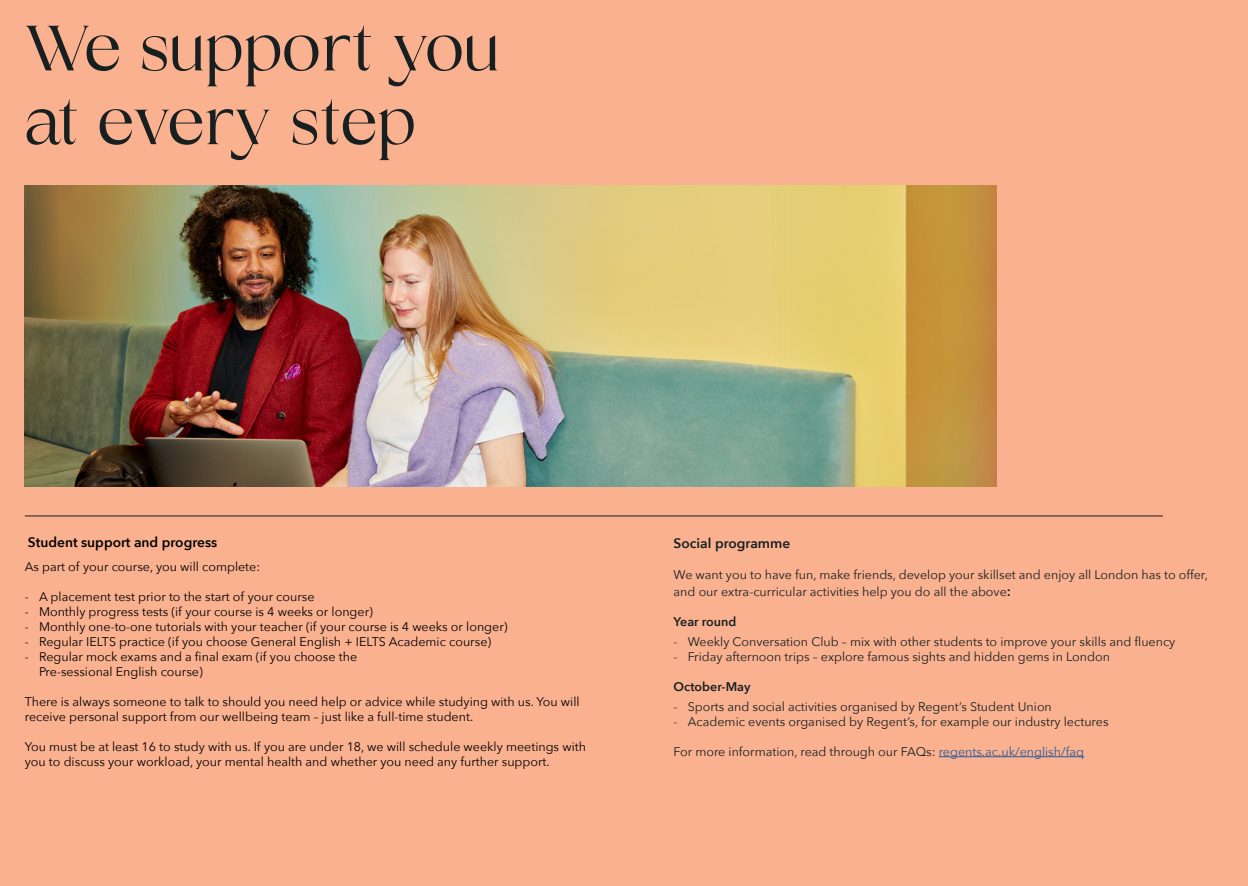
<style>
.page{position:relative;width:1248px;height:886px;background:#fff}
.page>*{position:absolute;margin:0;border:0;box-sizing:border-box;transform-origin:0 0}
.t1{font:63.75px/73.8px "Magnole";color:#171f20}
.t2{font:600 13.75px "Avenir Next";color:#000}
.t3{font:600 13.75px "Avenir Next";color:#171f20}
.t4{font:12.5px/15px "Avenir Next";color:#000}
.t5{font:12.5px/16.5px "Avenir Next";color:#171f20}
.t6{font:600 12.5px "Avenir Next";color:#171f20}
.s1{font-weight:600;font-size:13.75px}
.s2{color:#275b9b}
</style>
<div class="page">
<div style="left:0;top:0;width:1247px;height:886px;background:#fab190"></div>
<hr style="left:25px;top:515px;width:1137px;height:1px;background:#171f20">
<img style="left:25px;top:185px;width:971px;height:301px">
<hr style="left:938px;top:756px;width:145px;height:1px;background:#275b9b">
<h1 class="t1" style="left:25px;top:14px;width:475px">We support you at every step</h1>
<p class="t2" style="left:28px;top:531px;width:191px">Student support and progress</p>
<p class="t4" style="left:25px;top:559px;width:237px">As part of your course, you will complete:</p>
<p class="t4" style="left:25px;top:589px;width:291px">- A placement test prior to the start of your course</p>
<p class="t4" style="left:25px;top:604px;width:349px">- Monthly progress tests (if your course is 4 weeks or longer)</p>
<p class="t4" style="left:25px;top:619px;width:484px">- Monthly one-to-one tutorials with your teacher (if your course is 4 weeks or longer)</p>
<p class="t4" style="left:25px;top:634px;width:468px">- Regular IELTS practice (if you choose General English + IELTS Academic course)</p>
<p class="t4" style="left:39px;top:649px;width:319px;text-indent:-14px">- Regular mock exams and a final exam (if you choose the<br>Pre-sessional English course)</p>
<p class="t4" style="left:25px;top:694px;width:556px">There is always someone to talk to should you need help or advice while studying with us. You will receive personal support from our wellbeing team – just like a full-time student.</p>
<p class="t4" style="left:25px;top:739px;width:562px">You must be at least 16 to study with us. If you are under 18, we will schedule weekly meetings with you to discuss your workload, your mental health and whether you need any further support.</p>
<p class="t3" style="left:673px;top:531px;width:118px">Social programme</p>
<p class="t5" style="left:673px;top:566px;width:536px">We want you to have fun, make friends, develop your skillset and enjoy all London has to offer, and our extra-curricular activities help you do all the above<span class="s1">:</span></p>
<p class="t6" style="left:673px;top:611px;width:64px">Year round</p>
<p class="t5" style="left:673px;top:633px;width:503px">- Weekly Conversation Club – mix with other students to improve your skills and fluency</p>
<p class="t5" style="left:673px;top:648px;width:438px">- Friday afternoon trips – explore famous sights and hidden gems in London</p>
<p class="t6" style="left:673px;top:676px;width:78px">October-May</p>
<p class="t5" style="left:673px;top:698px;width:380px">- Sports and social activities organised by Regent’s Student Union</p>
<p class="t5" style="left:673px;top:713px;width:436px">- Academic events organised by Regent’s, for example our industry lectures</p>
<p class="t5" style="left:673px;top:743px;width:412px">For more information, read through our FAQs: <span class="s2">regents.ac.uk/english/faq</span></p>
</div>
